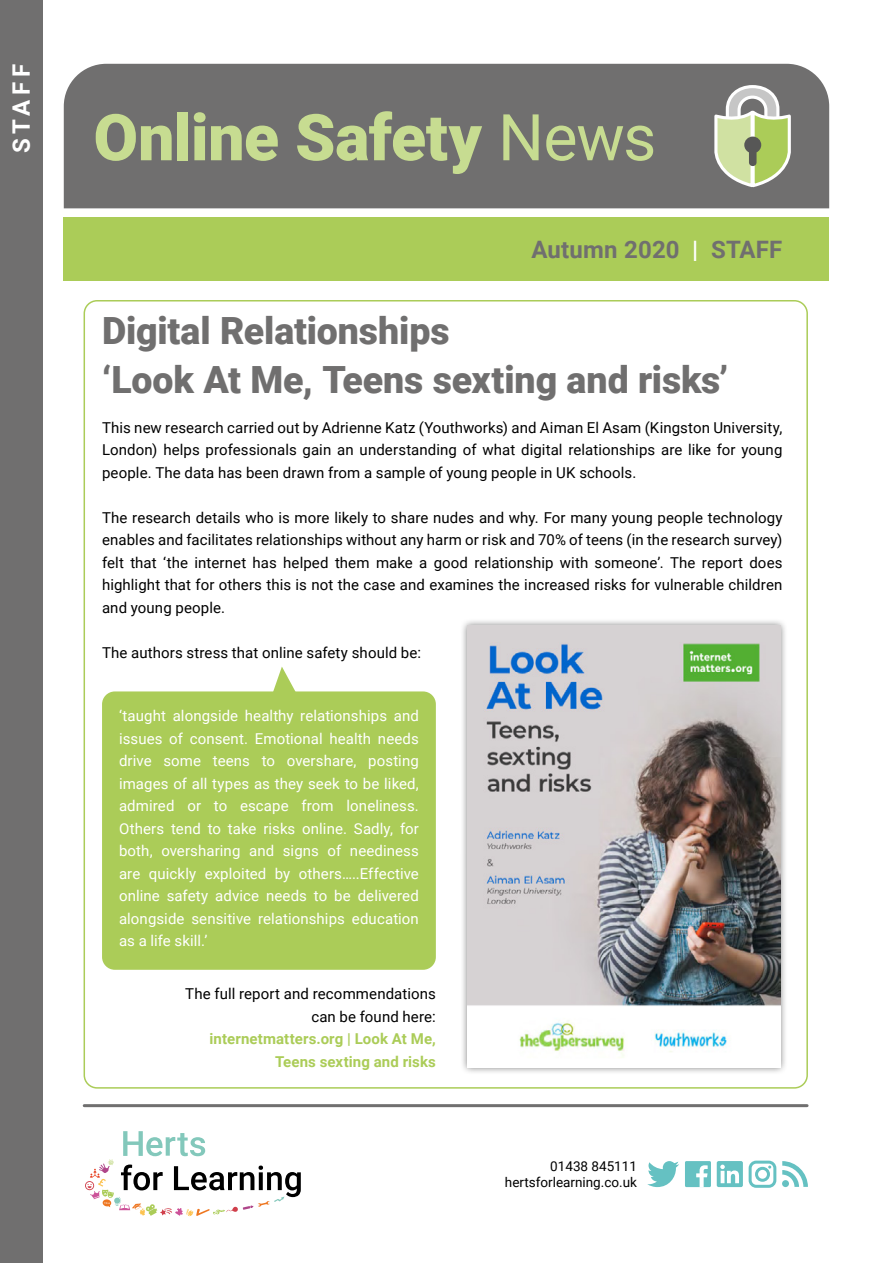
<style>
.page{position:relative;width:893px;height:1263px;background:#fff}
.page>*{position:absolute;margin:0;border:0;box-sizing:border-box;transform-origin:0 0}
.t1{font:900 64.5px "Roboto";letter-spacing:-.005em;color:#c7dc91}
.t2{font:900 37.5px/49.2px "Roboto";letter-spacing:-.005em;color:#706f6f}
.t3{font:700 24px "Roboto";letter-spacing:.01em;color:#706f6f}
.t4{font:700 24px "Roboto";letter-spacing:.195em;color:#fff}
.t5{font:15px/22.5px "Roboto";letter-spacing:.005em;color:#000;text-align:justify}
.t6{font:15px/22.5px "Roboto";letter-spacing:.005em;color:#fff;text-align:justify}
.t7{font:700 15px/22.5px "Roboto";letter-spacing:.01em;color:#abcc58;text-align:right}
.t8{font:13.5px/16.2px "Roboto";color:#000;text-align:right}
.s1{font-weight:400}
.s2{color:#fff}
</style>
<div class="page">
<div style="left:0;top:0;width:43px;height:1263px;background:#706f6f"></div>
<div style="left:64px;top:64px;width:765px;height:144px;background:#706f6f"></div>
<div style="left:64px;top:217px;width:765px;height:64px;background:#abcc58"></div>
<svg style="left:713px;top:83px;width:79px;height:106px;background:#adb792"></svg>
<svg style="left:85px;top:1131px;width:216px;height:86px"></svg>
<div style="left:102px;top:691px;width:334px;height:279px;background:#abcc58;border-radius:13px"></div>
<svg style="left:269px;top:667px;width:34px;height:25px"></svg>
<hr style="left:84px;top:1104px;width:723px;height:3px;background:#706f6f">
<div style="left:460px;top:618px;width:328px;height:457px;background:#000;opacity:.51"></div>
<img style="left:468px;top:626px;width:312px;height:441px">
<div style="left:717px;top:1161px;width:26px;height:26px;background:#65c1c2;border-radius:2px"></div>
<svg style="left:720px;top:1164px;width:19px;height:19px"></svg>
<svg style="left:782px;top:1161px;width:26px;height:26px"></svg>
<div style="left:749px;top:1160px;width:27px;height:28px;border:3px solid #65c1c2;border-radius:6px"></div>
<div style="left:755px;top:1167px;width:15px;height:15px;border:3px solid #65c1c2;border-radius:50%"></div>
<svg style="left:647px;top:1161px;width:32px;height:26px"></svg>
<div style="left:685px;top:1161px;width:26px;height:26px;background:#65c1c2"></div>
<svg style="left:696px;top:1165px;width:12px;height:22px"></svg>
<h3 class="t4" style="left:4px;top:153px;width:91px;rotate:-90deg">STAFF</h3>
<h1 class="t1" style="left:94px;top:92px;width:564px">Online Safety <span class="s1">News</span></h1>
<h3 class="t3" style="left:531px;top:232px;width:253px">Autumn 2020 <span class="s2">|</span> STAFF</h3>
<h2 class="t2" style="left:102px;top:304px;width:628px">Digital Relationships<br>‘Look At Me, Teens sexting and risks’</h2>
<p class="t5" style="left:102px;top:415px;width:682px">This new research carried out by Adrienne Katz (Youthworks) and Aiman El Asam (Kingston University, London) helps professionals gain an understanding of what digital relationships are like for young people. The data has been drawn from a sample of young people in UK schools.</p>
<p class="t5" style="left:102px;top:505px;width:682px">The research details who is more likely to share nudes and why. For many young people technology enables and facilitates relationships without any harm or risk and 70% of teens (in the research survey) felt that ‘the internet has helped them make a good relationship with someone’. The report does highlight that for others this is not the case and examines the increased risks for vulnerable children and young people.</p>
<p class="t5" style="left:102px;top:640px;width:321px">The authors stress that online safety should be:</p>
<p class="t6" style="left:119px;top:704px;width:301px">‘taught alongside healthy relationships and issues of consent. Emotional health needs drive some teens to overshare, posting images of all types as they seek to be liked, admired or to escape from loneliness.<br>Others tend to take risks online. Sadly, for both, oversharing and signs of neediness are quickly exploited by others…..Effective online safety advice needs to be delivered alongside sensitive relationships education as a life skill.’</p>
<p class="t5" style="left:185px;top:982px;width:252px;text-align:right">The full report and recommendations can be found here:</p>
<p class="t7" style="left:209px;top:1027px;width:228px">internetmatters.org | Look At Me,<br>Teens sexting and risks</p>
<p class="t8" style="left:505px;top:1157px;width:134px">01438 845111 hertsforlearning.co.uk</p>
</div>
